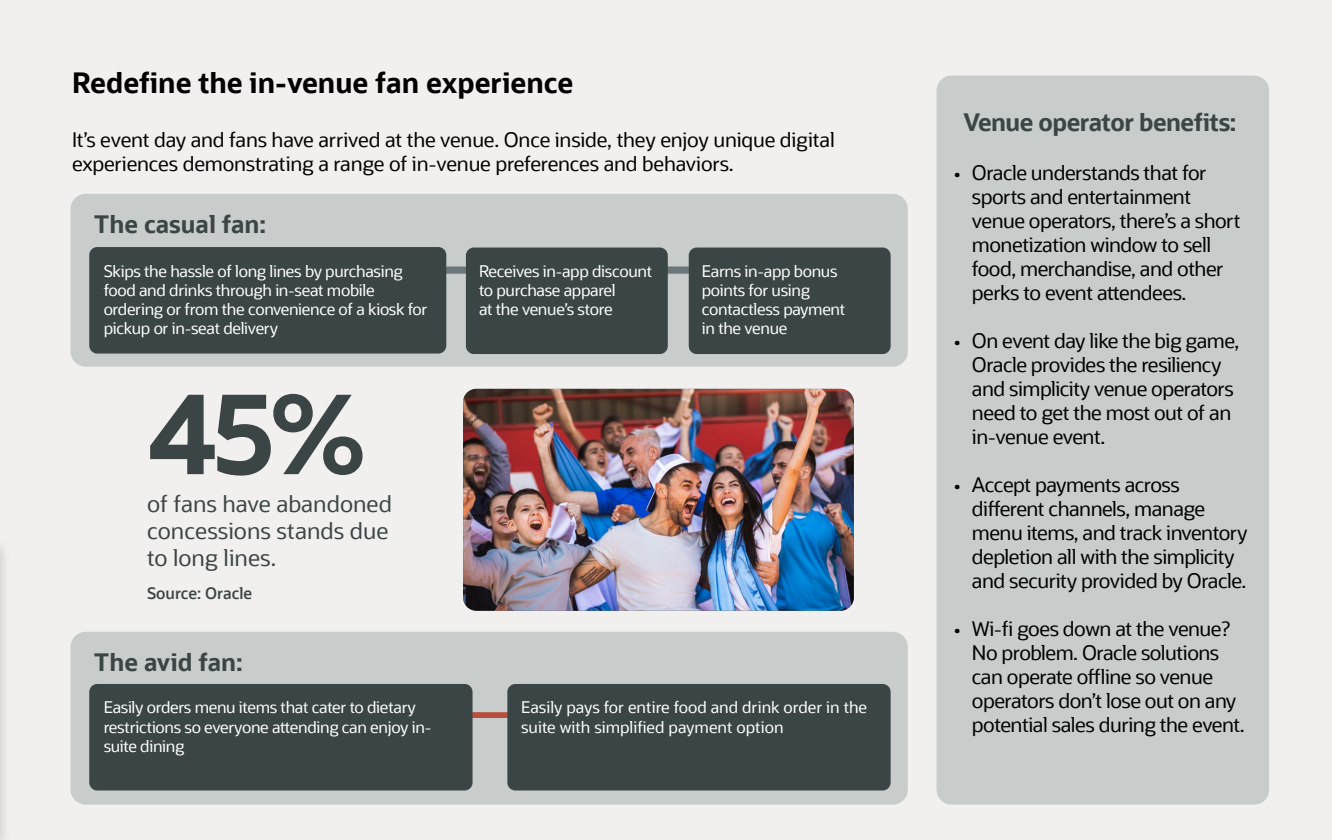
<style>
.page{position:relative;width:1332px;height:840px;background:#f1f0ee}
.page>*{position:absolute;margin:0;border:0;box-sizing:border-box;transform-origin:0 0}
.t1{font:700 110.6px "Oracle Sans";color:#3c4545}
.t2{font:700 28px "Oracle Sans";color:#000}
.t3{font:700 24px "Oracle Sans";color:#3c4545}
.t4{font:700 24px "Oracle Sans";letter-spacing:-.02em;color:#3c4545}
.t5{font:22.6px/27px "Oracle Sans";color:#3c4545}
.t6{font:20px/24px "Oracle Sans";letter-spacing:-.025em;color:#000}
.t7{font:16px/19.2px "Oracle Sans";letter-spacing:-.02em;color:#fff}
.t8{font:16px/19.2px "Oracle Sans";color:#fff}
.t9{font:600 15.8px "Oracle Sans";color:#3c4545}
</style>
<div class="page">
<div style="left:71px;top:631px;width:837px;height:173px;background:#c8ccca;border-radius:15px"></div>
<div style="left:172px;top:712px;width:671px;height:6px;background:#b84f3c;border-radius:3px"></div>
<div style="left:71px;top:194px;width:837px;height:172px;background:#c8ccca;border-radius:15px"></div>
<div style="left:89px;top:247px;width:357px;height:106px;background:#3c4545;border-radius:8px"></div>
<div style="left:937px;top:76px;width:332px;height:728px;background:#c8ccca;border-radius:15px"></div>
<hr style="left:0;top:0;width:1px;height:840px;background:#e4e2de">
<div style="left:0;top:534px;width:11px;height:306px;background:#e9e8e6"></div>
<img style="left:0;top:548px;width:1px;height:292px">
<img style="left:463px;top:389px;width:391px;height:221px">
<div style="left:689px;top:247px;width:202px;height:107px;background:#3c4545;border-radius:8px"></div>
<div style="left:466px;top:247px;width:202px;height:107px;background:#3c4545;border-radius:8px"></div>
<div style="left:89px;top:684px;width:384px;height:106px;background:#3c4545;border-radius:8px"></div>
<div style="left:507px;top:684px;width:384px;height:106px;background:#3c4545;border-radius:8px"></div>
<p class="t2" style="left:72px;top:65px;width:503px">Redefine the in-venue fan experience</p>
<p class="t6" style="left:72px;top:127px;width:764px">It’s event day and fans have arrived at the venue. Once inside, they enjoy unique digital experiences demonstrating a range of in-venue preferences and behaviors.</p>
<p class="t3" style="left:94px;top:209px;width:174px">The casual fan:</p>
<p class="t7" style="left:104px;top:261px;width:325px">Skips the hassle of long lines by purchasing food and drinks through in-seat mobile ordering or from the convenience of a kiosk for pickup or in-seat delivery</p>
<p class="t1" style="left:147px;top:364px;width:221px">45%</p>
<p class="t5" style="left:147px;top:490px;width:247px">of fans have abandoned concessions stands due to long lines.</p>
<p class="t9" style="left:147px;top:583px;width:107px">Source: Oracle</p>
<p class="t3" style="left:94px;top:647px;width:150px">The avid fan:</p>
<p class="t7" style="left:479px;top:261px;width:175px">Receives in-app discount to purchase apparel<br>at the venue’s store</p>
<p class="t7" style="left:702px;top:261px;width:145px">Earns in-app bonus points for using contactless payment in the venue</p>
<p class="t7" style="left:104px;top:698px;width:329px">Easily orders menu items that cater to dietary restrictions so everyone attending can enjoy in&shy;suite dining</p>
<p class="t8" style="left:521px;top:698px;width:348px">Easily pays for entire food and drink order in the suite with simplified payment option</p>
<p class="t4" style="left:963px;top:107px;width:275px">Venue operator benefits:</p>
<p class="t6" style="left:972px;top:160px;width:270px;text-indent:-18px">• Oracle understands that for sports and entertainment venue operators, there’s a short monetization window to sell food, merchandise, and other perks to event attendees.</p>
<p class="t6" style="left:972px;top:328px;width:269px;text-indent:-18px">• On event day like the big game,<br>Oracle provides the resiliency and simplicity venue operators need to get the most out of an in-venue event.</p>
<p class="t6" style="left:972px;top:472px;width:277px;text-indent:-18px">• Accept payments across different channels, manage menu items, and track inventory depletion all with the simplicity and security provided by Oracle.</p>
<p class="t6" style="left:972px;top:616px;width:274px;text-indent:-18px">• Wi-fi goes down at the venue?<br>No problem. Oracle solutions can operate offline so venue operators don’t lose out on any potential sales during the event.</p>
</div>
